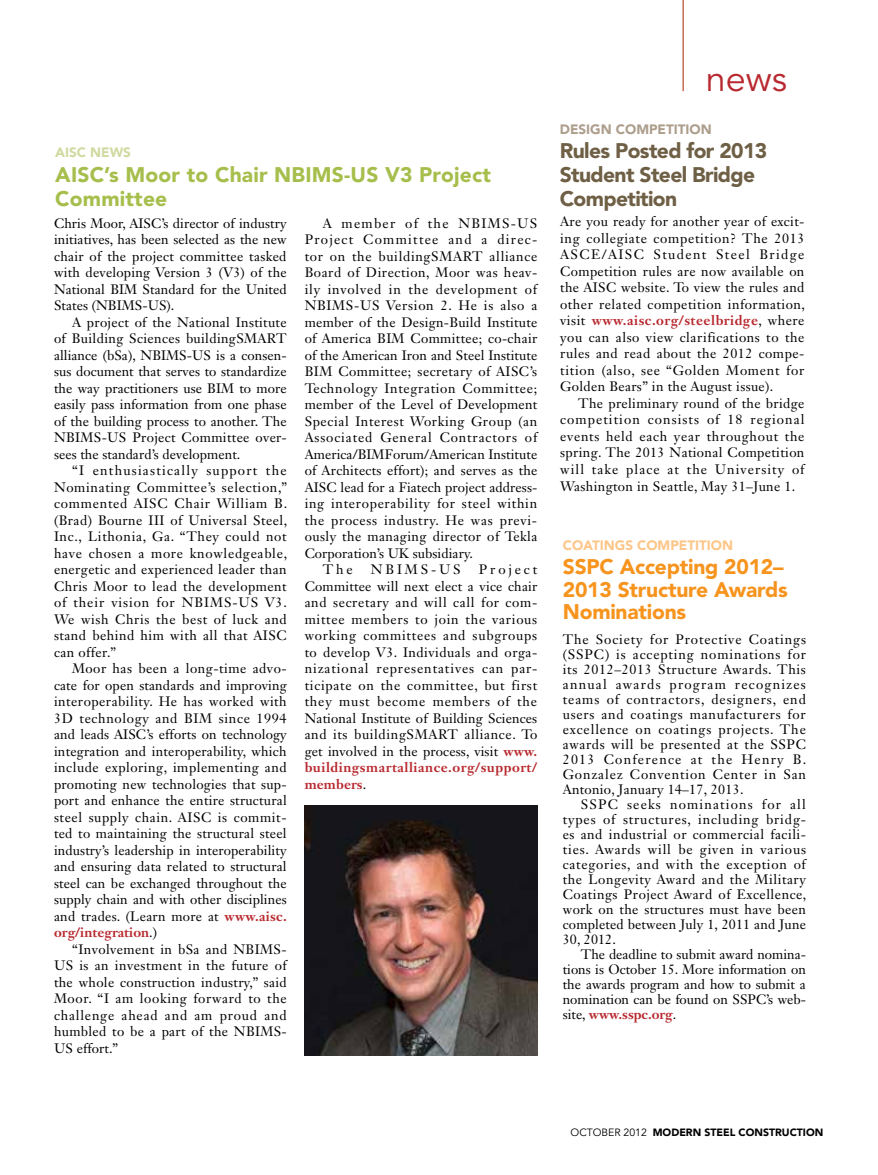
<style>
.page{position:relative;width:878px;height:1175px;background:#fff}
.page>*{position:absolute;margin:0;border:0;box-sizing:border-box;transform-origin:0 0}
.t1{font:36px "Avenir LT Std";color:#b8292f}
.t2{font:900 21px/22.5px "Avenir LT Std";letter-spacing:-.01em;color:#f7941e}
.t3{font:900 21px/24px "Avenir LT Std";letter-spacing:-.03em;color:#6e5f45}
.t4{font:900 21px/24px "Avenir LT Std";letter-spacing:.01em;color:#a6be4b}
.t5{font:13.5px/16.5px "Janson Text LT Std";letter-spacing:.025em;color:#000;text-align:justify}
.t6{font:13.5px "Janson Text LT Std";letter-spacing:.05em;color:#000}
.t7{font:13.5px "Janson Text LT Std";letter-spacing:.005em;color:#000}
.t8{font:13.5px "Janson Text LT Std";letter-spacing:.09em;color:#000}
.t9{font:13.5px "Janson Text LT Std";letter-spacing:.045em;color:#000}
.t10{font:13.5px "Janson Text LT Std";letter-spacing:.065em;color:#000}
.t11{font:13.5px "Janson Text LT Std";letter-spacing:.06em;color:#000}
.t12{font:900 13.5px "Avenir LT Std";color:#fdc689}
.t13{font:900 13.5px "Avenir LT Std";color:#ad9e8c}
.t14{font:900 13.5px "Avenir LT Std";color:#d0daa0}
.t15{font:900 10.5px "Avenir LT Std";color:#000}
.s1{font-weight:700;color:#b8292f}
.s2{font-weight:400}
</style>
<div class="page">
<hr style="left:682px;top:0;width:2px;height:91px;background:#c96b56">
<img style="left:304px;top:805px;width:233px;height:250px">
<p class="t14" style="left:55px;top:144px;width:77px">AISC NEWS</p>
<h2 class="t4" style="left:55px;top:162px;width:437px">AISC’s Moor to Chair NBIMS-US V3 Project<br>Committee</h2>
<p class="t5" style="left:54px;top:215px;width:234px">Chris Moor, AISC’s director of industry initiatives, has been selected as the new chair of the project committee tasked with developing Version 3 (V3) of the National BIM Standard for the United States (NBIMS-US).</p>
<p class="t5" style="left:54px;top:314px;width:234px;text-indent:18px">A project of the National Institute of Building Sciences buildingSMART alliance (bSa), NBIMS-US is a consen&shy;sus document that serves to standardize the way practitioners use BIM to more easily pass information from one phase of the building process to another. The NBIMS-US Project Committee over&shy;sees the standard’s development.</p>
<p class="t5" style="left:54px;top:462px;width:235px;text-indent:18px">“I enthusiastically support the Nominating Committee’s selection,” commented AISC Chair William B. (Brad) Bourne III of Universal Steel, Inc., Lithonia, Ga. “They could not have chosen a more knowledgeable, energetic and experienced leader than Chris Moor to lead the development of their vision for NBIMS-US V3.<br>We wish Chris the best of luck and stand behind him with all that AISC can offer.”</p>
<p class="t5" style="left:54px;top:660px;width:234px;text-indent:18px">Moor has been a long-time advo&shy;cate for open standards and improving interoperability. He has worked with 3D technology and BIM since 1994 and leads AISC’s efforts on technology integration and interoperability, which include exploring, implementing and promoting new technologies that sup&shy;port and enhance the entire structural steel supply chain. AISC is commit&shy;ted to maintaining the structural steel industry’s leadership in interoperability and ensuring data related to structural steel can be exchanged throughout the supply chain and with other disciplines and trades. (Learn more at <span class="s1">www.aisc. org/integration</span>.)</p>
<p class="t5" style="left:54px;top:940px;width:234px;text-indent:18px">“Involvement in bSa and NBIMS-US is an investment in the future of the whole construction industry,” said Moor. “I am looking forward to the challenge ahead and am proud and humbled to be a part of the NBIMS-US effort.”</p>
<p class="t8" style="left:323px;top:214px;width:216px">A member of the NBIMS-US</p>
<p class="t8" style="left:305px;top:231px;width:234px">Project Committee and a direc-</p>
<p class="t6" style="left:305px;top:247px;width:234px">tor on the buildingSMART alliance</p>
<p class="t5" style="left:305px;top:264px;width:234px">Board of Direction, Moor was heav-</p>
<p class="t11" style="left:305px;top:280px;width:234px">ily involved in the development of</p>
<p class="t6" style="left:305px;top:297px;width:234px">NBIMS-US Version 2. He is also a</p>
<p class="t5" style="left:305px;top:313px;width:234px">member of the Design-Build Institute</p>
<p class="t5" style="left:305px;top:330px;width:234px">of America BIM Committee; co-chair</p>
<p class="t7" style="left:305px;top:346px;width:234px">of the American Iron and Steel Institute</p>
<p class="t5" style="left:305px;top:363px;width:234px">BIM Committee; secretary of AISC’s</p>
<p class="t6" style="left:305px;top:379px;width:234px">Technology Integration Committee;</p>
<p class="t5" style="left:305px;top:396px;width:234px">member of the Level of Development</p>
<p class="t9" style="left:305px;top:412px;width:234px">Special Interest Working Group (an</p>
<p class="t10" style="left:305px;top:429px;width:234px">Associated General Contractors of</p>
<p class="t7" style="left:305px;top:445px;width:234px">America/BIMForum/American Institute</p>
<p class="t5" style="left:305px;top:462px;width:234px">of Architects effort); and serves as the</p>
<p class="t7" style="left:305px;top:478px;width:234px">AISC lead for a Fiatech project address-</p>
<p class="t6" style="left:305px;top:495px;width:234px">ing interoperability for steel within</p>
<p class="t6" style="left:305px;top:511px;width:234px">the process industry. He was previ-</p>
<p class="t5" style="left:305px;top:528px;width:234px">ously the managing director of Tekla</p>
<p class="t7" style="left:305px;top:544px;width:170px">Corporation’s UK subsidiary.</p>
<p class="t5" style="left:323px;top:561px;width:31px">The</p>
<p class="t5" style="left:371px;top:561px;width:91px">NBIMS-US</p>
<p class="t5" style="left:305px;top:561px;width:234px;text-indent:174px">Project Committee will next elect a vice chair and secretary and will call for com&shy;mittee members to join the various working committees and subgroups to develop V3. Individuals and orga&shy;nizational representatives can par&shy;ticipate on the committee, but first they must become members of the National Institute of Building Sciences and its buildingSMART alliance. To get involved in the process, visit <span class="s1">www. buildingsmartalliance.org/support/ members</span>.</p>
<h1 class="t1" style="left:705px;top:58px;width:83px">NEWS</h1>
<p class="t13" style="left:559px;top:121px;width:153px">DESIGN COMPETITION</p>
<h2 class="t3" style="left:560px;top:138px;width:209px">Rules Posted for 2013<br>Student Steel Bridge<br>Competition</h2>
<p class="t5" style="left:560px;top:213px;width:246px">Are you ready for another year of excit&shy;ing collegiate competition? The 2013<br>ASCE/AISC Student Steel Bridge Competition rules are now available on the AISC website. To view the rules and other related competition information, visit <span class="s1">www.aisc.org/steelbridge</span>, where you can also view clarifications to the rules and read about the 2012 compe&shy;tition (also, see “Golden Moment for Golden Bears” in the August issue).</p>
<p class="t5" style="left:560px;top:395px;width:246px;text-indent:18px">The preliminary round of the bridge competition consists of 18 regional events held each year throughout the spring. The 2013 National Competition will take place at the University of Washington in Seattle, May 31–June 1.</p>
<p class="t12" style="left:562px;top:537px;width:172px">COATINGS COMPETITION</p>
<h2 class="t2" style="left:562px;top:555px;width:227px">SSPC Accepting 2012–<br>2013 Structure Awards<br>Nominations</h2>
<p class="t5" style="left:562px;top:632px;width:245px;line-height:15px">The Society for Protective Coatings (SSPC) is accepting nominations for its 2012–2013 Structure Awards. This annual awards program recognizes teams of contractors, designers, end users and coatings manufacturers for excellence on coatings projects. The awards will be presented at the SSPC 2013 Conference at the Henry B.<br>Gonzalez Convention Center in San Antonio, January 14–17, 2013.</p>
<p class="t5" style="left:562px;top:797px;width:245px;line-height:15px;text-indent:18px">SSPC seeks nominations for all types of structures, including bridg&shy;es and industrial or commercial facili&shy;ties. Awards will be given in various categories, and with the exception of the Longevity Award and the Military Coatings Project Award of Excellence, work on the structures must have been completed between July 1, 2011 and June 30, 2012.</p>
<p class="t5" style="left:562px;top:947px;width:245px;line-height:15px;text-indent:18px">The deadline to submit award nomina&shy;tions is October 15. More information on the awards program and how to submit a nomination can be found on SSPC’s web&shy;site, <span class="s1">www.sspc.org</span>.</p>
<p class="t15" style="left:570px;top:1125px;width:254px"><span class="s2">OCTOBER 2012</span> MODERN STEEL CONSTRUCTION</p>
</div>
